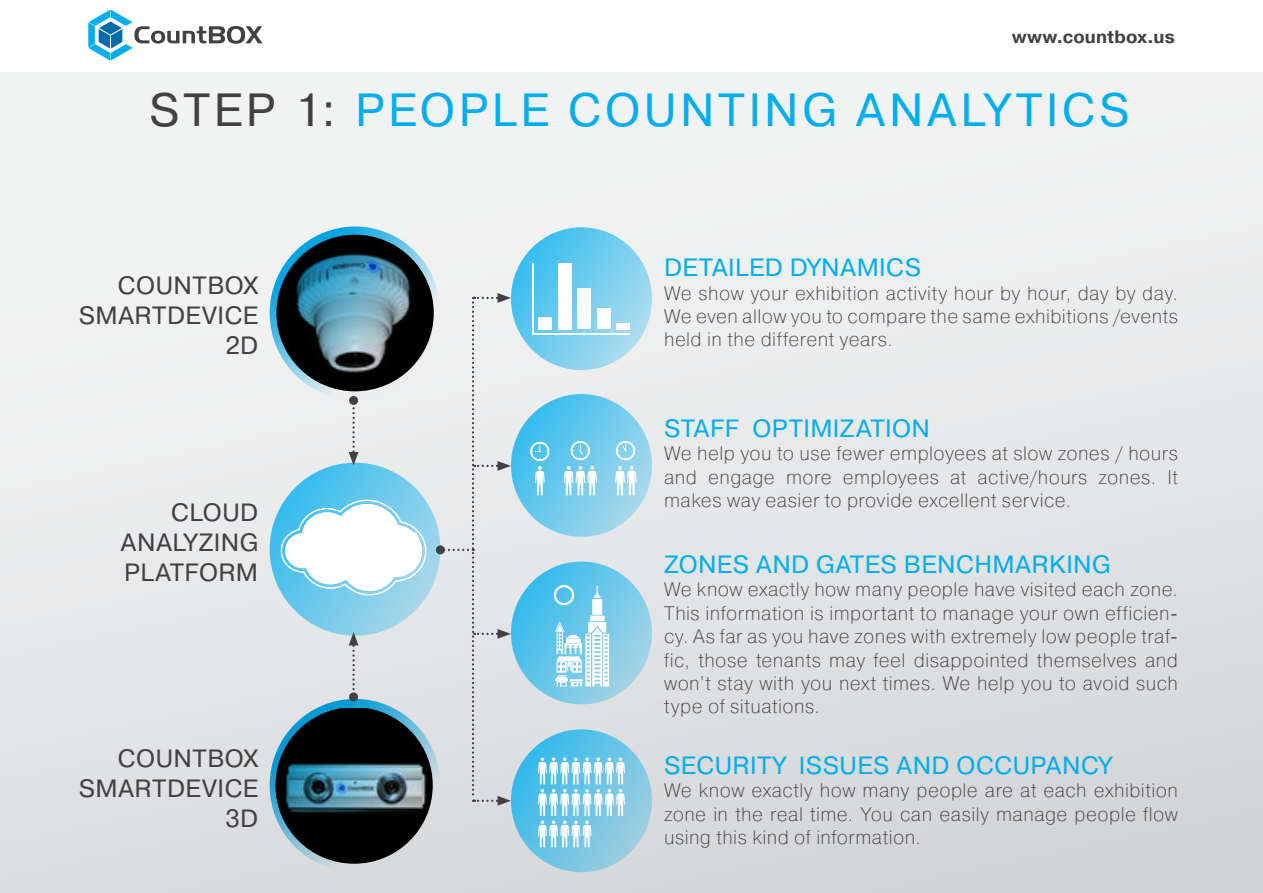
<style>
.page{position:relative;width:1263px;height:893px;background:#fff}
.page>*{position:absolute;margin:0;border:0;box-sizing:border-box;transform-origin:0 0}
.t1{font:46.5px "Pragmatica C";letter-spacing:.155em;color:#00aeef}
.t2{font:24.9px/30px "Pragmatica C";letter-spacing:.025em;color:#414042;text-align:right}
.t3{font:24.9px "Pragmatica C";letter-spacing:.06em;color:#00aeef}
.t4{font:24.9px "Pragmatica C";letter-spacing:.095em;color:#00aeef}
.t5{font:19.5px/23.4px "Pragmatica Light C";letter-spacing:.02em;color:#414042;text-align:justify}
.t6{font:700 18px "Pragmatica C";letter-spacing:.005em;color:#414042}
.s1{color:#414042}
</style>
<div class="page">
<svg style="left:88px;top:10px;width:175px;height:51px"></svg>
<div style="left:0;top:72px;width:1263px;height:821px;background:linear-gradient(to bottom,#f5f6f6,#d7d8da)"></div>
<svg style="left:511px;top:729px;width:141px;height:143px;background:#68c3e5"></svg>
<svg style="left:538px;top:757px;width:87px;height:90px"></svg>
<svg style="left:270px;top:463px;width:170px;height:173px;background:#71caeb"></svg>
<img style="left:270px;top:227px;width:170px;height:172px;border-radius:50%">
<div style="left:275px;top:708px;width:158px;height:156px;background:#dcddde"></div>
<img style="left:270px;top:699px;width:170px;height:173px;border-radius:50%">
<svg style="left:349px;top:403px;width:9px;height:62px"></svg>
<div style="left:349px;top:396px;width:9px;height:9px;background:#414042;border-radius:50%"></div>
<svg style="left:349px;top:632px;width:9px;height:62px"></svg>
<div style="left:349px;top:692px;width:9px;height:9px;background:#414042;border-radius:50%"></div>
<svg style="left:511px;top:394px;width:141px;height:143px;background:#6fcaec"></svg>
<svg style="left:616px;top:441px;width:19px;height:19px"></svg>
<svg style="left:571px;top:441px;width:19px;height:19px"></svg>
<svg style="left:530px;top:442px;width:19px;height:53px"></svg>
<svg style="left:564px;top:466px;width:33px;height:29px"></svg>
<svg style="left:615px;top:466px;width:21px;height:29px"></svg>
<svg style="left:511px;top:561px;width:141px;height:143px;background:#6cc7e9"></svg>
<svg style="left:555px;top:586px;width:54px;height:100px"></svg>
<div style="left:554px;top:585px;width:20px;height:20px;border:2px solid #fff;border-radius:50%"></div>
<svg style="left:511px;top:227px;width:141px;height:143px;background:#74cdef"></svg>
<div style="left:558px;top:263px;width:14px;height:66px;background:#fff"></div>
<div style="left:577px;top:288px;width:14px;height:41px;background:#fff"></div>
<div style="left:597px;top:309px;width:14px;height:20px;background:#fff"></div>
<div style="left:616px;top:323px;width:14px;height:6px;background:#fff"></div>
<div style="left:538px;top:317px;width:14px;height:12px;background:#fff"></div>
<hr style="left:532px;top:333px;width:98px;height:1px;background:#fff">
<hr style="left:532px;top:263px;width:2px;height:71px;background:#fff">
<svg style="left:440px;top:293px;width:71px;height:513px;background:#e2e3e4"></svg>
<div style="left:436px;top:545px;width:9px;height:9px;background:#414042;border-radius:50%"></div>
<svg style="left:280px;top:499px;width:147px;height:97px"></svg>
<p class="t6" style="left:1012px;top:26px;width:164px">www.countbox.us</p>
<h1 class="t1" style="left:149px;top:84px;width:982px"><span class="s1">STEP 1:</span> PEOPLE COUNTING ANALYTICS</h1>
<p class="t2" style="left:79px;top:270px;width:181px">COUNTBOX<br>SMARTDEVICE<br>2D</p>
<p class="t2" style="left:121px;top:497px;width:139px;text-align:justify;text-indent:50px">CLOUD ANALYZING PLATFORM</p>
<p class="t2" style="left:79px;top:743px;width:181px">COUNTBOX<br>SMARTDEVICE<br>3D</p>
<p class="t4" style="left:664px;top:254px;width:258px">DETAILED DYNAMICS</p>
<p class="t5" style="left:664px;top:281px;width:515px">We show your exhibition activity hour by hour, day by day.<br>We even allow you to compare the same exhibitions /events held in the different years.</p>
<p class="t3" style="left:664px;top:414px;width:267px">STAFF OPTIMIZATION</p>
<p class="t5" style="left:664px;top:442px;width:515px">We help you to use fewer employees at slow zones / hours and engage more employees at active/hours zones. It makes way easier to provide excellent service.</p>
<p class="t4" style="left:664px;top:551px;width:448px">ZONES AND GATES BENCHMARKING</p>
<p class="t5" style="left:664px;top:578px;width:515px">We know exactly how many people have visited each zone.<br>This information is important to manage your own efficien&shy;cy. As far as you have zones with extremely low people traf&shy;fic, those tenants may feel disappointed themselves and won’t stay with you next times. We help you to avoid such type of situations.</p>
<p class="t3" style="left:664px;top:751px;width:312px">SECURITY ISSUES AND OCC</p>
<p class="t3" style="left:1013px;top:751px;width:101px">UPANCY</p>
<p class="t5" style="left:664px;top:779px;width:515px">We know exactly how many people are at each exhibition zone in the real time. You can easily manage people flow using this kind of information.</p>
</div>
